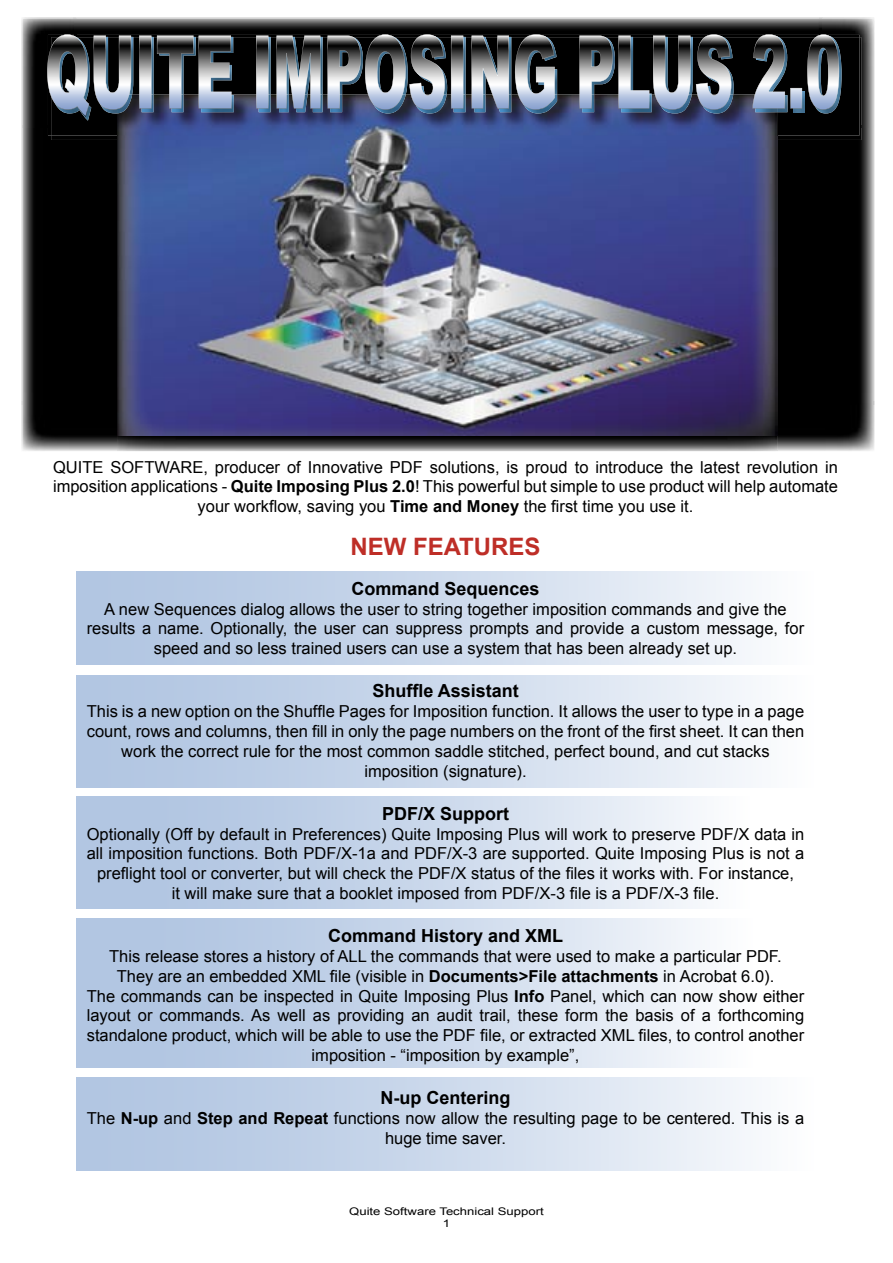
<style>
.page{position:relative;width:893px;height:1263px;background:#fff}
.page>*{position:absolute;margin:0;border:0;box-sizing:border-box;transform-origin:0 0}
.t1{font:700 24px "Arial";color:#be2e27}
.t2{font:700 18px "Arial";color:#000}
.t3{font:16.5px/19.8px "Arial";color:#000;text-align:center}
.t4{font:10.5px/12.6px "Arial";color:#000;text-align:center;scale:1.25 1}
.s1{font-weight:700}
</style>
<div class="page">
<div style="left:76px;top:140px;width:41px;height:262px;background:#000"></div>
<div style="left:777px;top:140px;width:42px;height:262px;background:#000"></div>
<img style="left:22px;top:402px;width:95px;height:49px">
<img style="left:777px;top:402px;width:97px;height:49px">
<img style="left:22px;top:18px;width:54px;height:386px">
<img style="left:819px;top:18px;width:55px;height:386px">
<img style="left:74px;top:18px;width:747px;height:16px">
<div style="left:76px;top:1078px;width:739px;height:93px;background:linear-gradient(to right,#a9bfdf,#f8f9fc)"></div>
<div style="left:76px;top:918px;width:739px;height:149px;background:linear-gradient(to right,#a5bcdd,#fff)"></div>
<div style="left:76px;top:796px;width:739px;height:112px;background:linear-gradient(to right,#a4bcdd,#fff)"></div>
<div style="left:76px;top:675px;width:739px;height:113px;background:linear-gradient(to right,#a9bfdf,#f8f9fc)"></div>
<img style="left:117px;top:435px;width:660px;height:15px">
<img style="left:117px;top:140px;width:660px;height:295px">
<div style="left:76px;top:572px;width:739px;height:92px;background:linear-gradient(to right,#a9bfdf,#f8f9fc)"></div>
<img style="left:51px;top:37px;width:810px;height:103px">
<img style="left:48px;top:35px;width:811px;height:100px">
<img style="left:342px;top:37px;width:517px;height:98px">
<img style="left:50px;top:36px;width:792px;height:85px">
<svg style="left:47px;top:34px;width:792px;height:83px;background:#5a616c"></svg>
<p class="t3" style="left:53px;top:457px;width:786px">QUITE SOFTWARE, producer of Innovative PDF solutions, is proud to introduce the latest revolution in imposition applications - <span class="s1">Quite Imposing Plus 2.0</span>! This powerful but simple to use product will help automate your workflow, saving you <span class="s1">Time and Money</span> the first time you use it.</p>
<h1 class="t1" style="left:350px;top:531px;width:192px">NEW FEATURES</h1>
<p class="t2" style="left:351px;top:577px;width:190px">Command Sequences</p>
<p class="t3" style="left:87px;top:599px;width:719px">A new Sequences dialog allows the user to string together imposition commands and give the results a name. Optionally, the user can suppress prompts and provide a custom message, for speed and so less trained users can use a system that has been already set up.</p>
<p class="t2" style="left:372px;top:679px;width:148px">Shuffle Assistant</p>
<p class="t3" style="left:87px;top:702px;width:719px">This is a new option on the Shuffle Pages for Imposition function. It allows the user to type in a page count, rows and columns, then fill in only the page numbers on the front of the first sheet. It can then work the correct rule for the most common saddle stitched, perfect bound, and cut stacks imposition (signature).</p>
<p class="t2" style="left:382px;top:802px;width:129px">PDF/X Support</p>
<p class="t3" style="left:87px;top:824px;width:719px">Optionally (Off by default in Preferences) Quite Imposing Plus will work to preserve PDF/X data in all imposition functions. Both PDF/X-1a and PDF/X-3 are supported. Quite Imposing Plus is not a preflight tool or converter, but will check the PDF/X status of the files it works with. For instance,<br>it will make sure that a booklet imposed from PDF/X-3 file is a PDF/X-3 file.</p>
<p class="t2" style="left:328px;top:924px;width:237px">Command History and XML</p>
<p class="t3" style="left:87px;top:946px;width:719px">This release stores a history of ALL the commands that were used to make a particular PDF.<br>They are an embedded XML file (visible in <span class="s1">Documents&gt;File attachments</span> in Acrobat 6.0).<br>The commands can be inspected in Quite Imposing Plus <span class="s1">Info</span> Panel, which can now show either layout or commands. As well as providing an audit trail, these form the basis of a forthcoming standalone product, which will be able to use the PDF file, or extracted XML files, to control another imposition - “imposition by example”,</p>
<p class="t2" style="left:381px;top:1086px;width:131px">N-up Centering</p>
<p class="t3" style="left:87px;top:1108px;width:719px">The <span class="s1">N-up</span> and <span class="s1">Step and Repeat</span> functions now allow the resulting page to be centered. This is a huge time saver.</p>
<p class="t4" style="left:349px;top:1205px;width:157px">Quite Software Technical Support<br>1</p>
</div>
